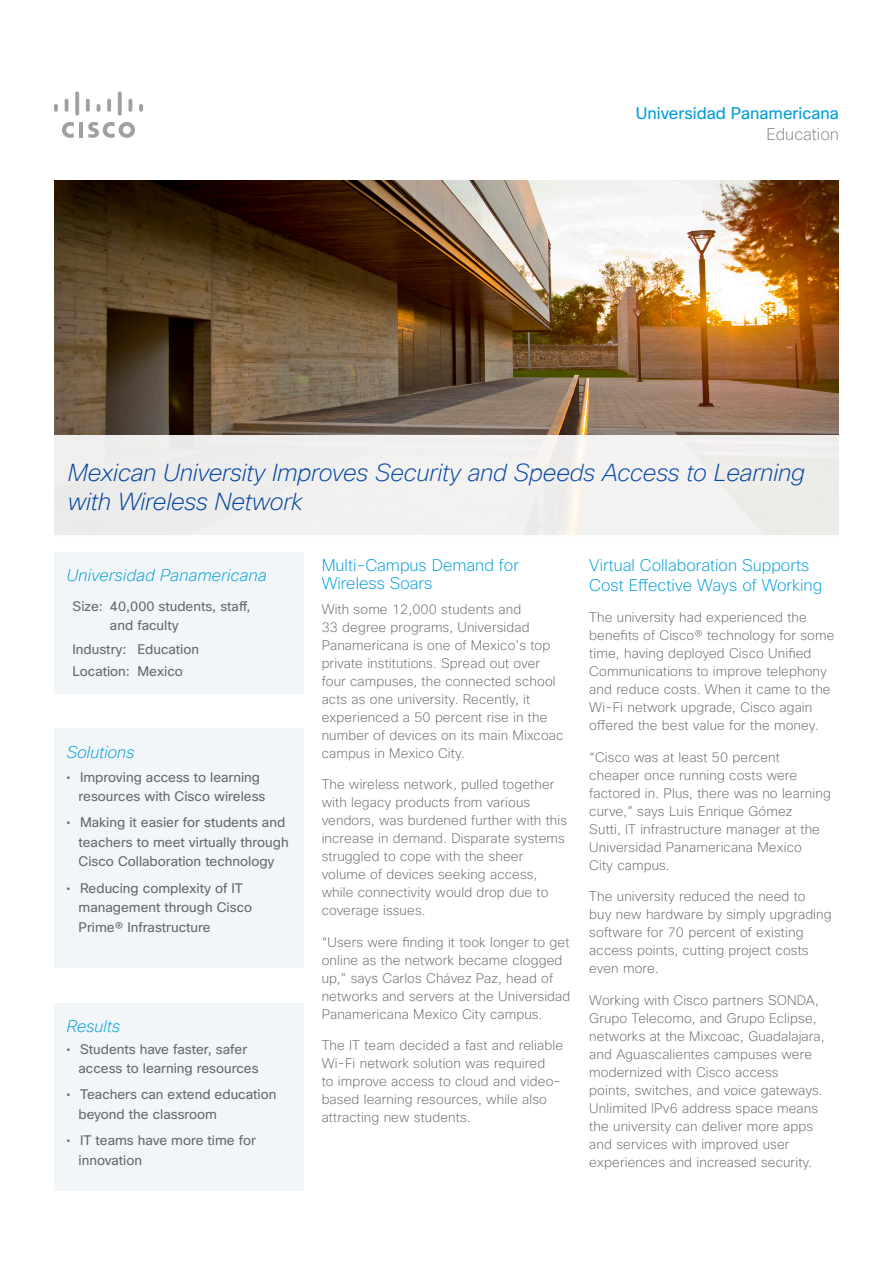
<style>
.page{position:relative;width:893px;height:1263px;background:#fff}
.page>*{position:absolute;margin:0;border:0;box-sizing:border-box;transform-origin:0 0}
.t1{font:italic 200 24px/28.5px "Cisco Sans TT";letter-spacing:-.01em;color:#004baf}
.Body{font:200 16.5px/19.8px "Cisco Sans";color:#049fd9}
.SubHead_01{font:italic 200 16.5px "Cisco Sans TT";letter-spacing:.01em;color:#049fd9}
.Subhead_02{font:200 16.5px/18px "Cisco Sans";color:#049fd9}
.t2{font:16.5px "Cisco Sans";color:#049fd9}
.t3{font:200 16.5px "Cisco Sans";color:#858688}
.Body-2{font:200 13.5px/18px "Cisco Sans";letter-spacing:.01em;color:#696a6b}
.Body_copy{font:13.5px/19.5px "Cisco Sans";color:#696a6b}
</style>
<div class="page">
<hr style="left:79px;top:122px;width:4px;height:16px;background:#9ea0a3">
<svg style="left:62px;top:122px;width:12px;height:16px"></svg>
<svg style="left:88px;top:122px;width:47px;height:16px"></svg>
<svg style="left:54px;top:104px;width:4px;height:8px"></svg>
<svg style="left:65px;top:99px;width:4px;height:13px"></svg>
<svg style="left:75px;top:91px;width:4px;height:25px"></svg>
<svg style="left:86px;top:99px;width:4px;height:13px"></svg>
<svg style="left:97px;top:104px;width:3px;height:8px"></svg>
<svg style="left:107px;top:99px;width:4px;height:13px"></svg>
<svg style="left:118px;top:91px;width:4px;height:25px"></svg>
<svg style="left:128px;top:99px;width:4px;height:13px"></svg>
<svg style="left:139px;top:104px;width:4px;height:8px"></svg>
<img style="left:54px;top:180px;width:785px;height:255px">
<div style="left:54px;top:435px;width:785px;height:102px;background:#f1f0ef"></div>
<div style="left:54px;top:728px;width:250px;height:239px;background:#f3f6f9"></div>
<div style="left:54px;top:552px;width:250px;height:142px;background:#f3f6f9"></div>
<div style="left:54px;top:1003px;width:250px;height:188px;background:#f3f6f9"></div>
<p class="t2" style="left:636px;top:103px;width:205px">Universidad Panamericana</p>
<p class="t3" style="left:766px;top:124px;width:74px">Education</p>
<h1 class="t1" style="left:68px;top:458px;width:739px">Mexican University Improves Security and Speeds Access to Learning with Wireless Network</h1>
<p class="SubHead_01" style="left:67px;top:564px;width:201px">Universidad Panamericana</p>
<p class="Body_copy" style="left:73px;top:597px;width:32px">Size:</p>
<p class="Body_copy" style="left:73px;top:639px;width:55px">Industry:</p>
<p class="Body_copy" style="left:137px;top:639px;width:63px">Education</p>
<p class="Body_copy" style="left:73px;top:662px;width:59px">Location:</p>
<p class="Body_copy" style="left:137px;top:662px;width:47px">Mexico</p>
<p class="Body_copy" style="left:110px;top:596px;width:142px">40,000 students, staff, and faculty</p>
<p class="SubHead_01" style="left:67px;top:741px;width:69px">Solutions</p>
<p class="Body_copy" style="left:79px;top:767px;width:188px;text-indent:-12px">• Improving access to learning resources with Cisco wireless</p>
<p class="Body_copy" style="left:79px;top:813px;width:212px;text-indent:-12px">• Making it easier for students and teachers to meet virtually through<br>Cisco Collaboration technology</p>
<p class="Body_copy" style="left:79px;top:878px;width:175px;text-indent:-12px">• Reducing complexity of IT management through Cisco<br>Prime® Infrastructure</p>
<p class="SubHead_01" style="left:67px;top:1015px;width:55px">Results</p>
<p class="Body_copy" style="left:79px;top:1039px;width:182px;text-indent:-12px">• Students have faster, safer access to learning resources</p>
<p class="Body_copy" style="left:79px;top:1085px;width:199px;text-indent:-12px">• Teachers can extend education beyond the classroom</p>
<p class="Body_copy" style="left:79px;top:1131px;width:179px;text-indent:-12px">• IT teams have more time for innovation</p>
<p class="Subhead_02" style="left:322px;top:556px;width:199px">Multi-Campus Demand for<br>Wireless Soars</p>
<p class="Body-2" style="left:322px;top:600px;width:243px">With some 12,000 students and<br>33 degree programs, Universidad Panamericana is one of Mexico’s top private institutions. Spread out over four campuses, the connected school acts as one university. Recently, it experienced a 50 percent rise in the number of devices on its main Mixcoac campus in Mexico City.</p>
<p class="Body-2" style="left:322px;top:775px;width:247px">The wireless network, pulled together with legacy products from various vendors, was burdened further with this increase in demand. Disparate systems struggled to cope with the sheer volume of devices seeking access, while connectivity would drop due to coverage issues.</p>
<p class="Body-2" style="left:322px;top:933px;width:250px">“Users were finding it took longer to get online as the network became clogged up,” says Carlos Chávez Paz, head of networks and servers at the Universidad Panamericana Mexico City campus.</p>
<p class="Body-2" style="left:322px;top:1036px;width:243px">The IT team decided a fast and reliable Wi-Fi network solution was required<br>to improve access to cloud and video&shy;based learning resources, while also attracting new students.</p>
<p class="Body" style="left:589px;top:555px;width:234px">Virtual Collaboration Supports<br>Cost Effective Ways of Working</p>
<p class="Body-2" style="left:589px;top:609px;width:247px">The university had experienced the benefits of Cisco® technology for some time, having deployed Cisco Unified Communications to improve telephony and reduce costs. When it came to the Wi-Fi network upgrade, Cisco again offered the best value for the money.</p>
<p class="Body-2" style="left:589px;top:748px;width:243px">“Cisco was at least 50 percent cheaper once running costs were factored in. Plus, there was no learning curve,” says Luis Enrique Gómez<br>Sutti, IT infrastructure manager at the<br>Universidad Panamericana Mexico<br>City campus.</p>
<p class="Body-2" style="left:589px;top:888px;width:244px">The university reduced the need to<br>buy new hardware by simply upgrading software for 70 percent of existing access points, cutting project costs even more.</p>
<p class="Body-2" style="left:589px;top:991px;width:237px">Working with Cisco partners SONDA, Grupo Telecomo, and Grupo Eclipse, networks at the Mixcoac, Guadalajara, and Aguascalientes campuses were modernized with Cisco access<br>points, switches, and voice gateways.<br>Unlimited IPv6 address space means the university can deliver more apps and services with improved user experiences and increased security.</p>
</div>
